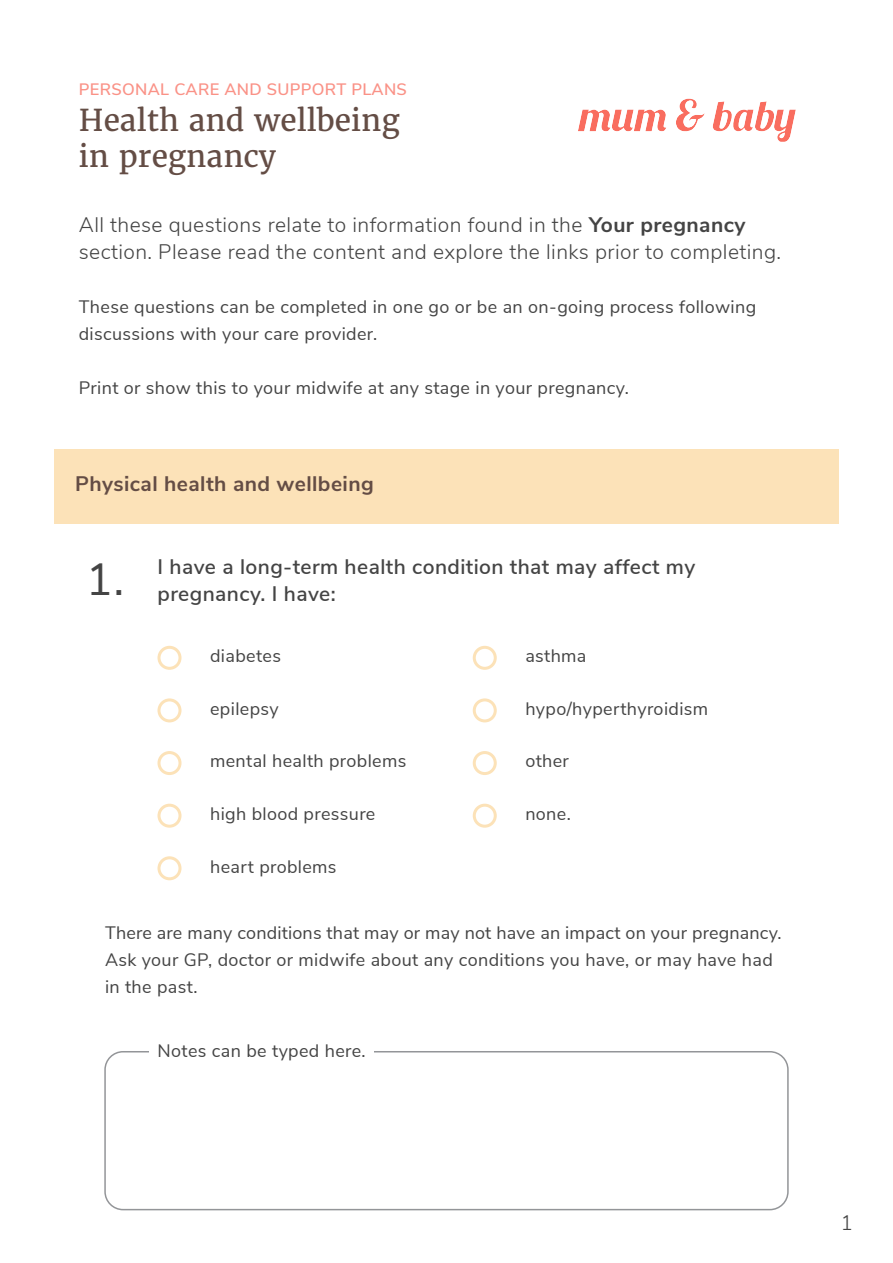
<style>
.page{position:relative;width:893px;height:1263px;background:#fff}
.page>*{position:absolute;margin:0;border:0;box-sizing:border-box;transform-origin:0 0}
.MB_Standfirst{font:45px "Nunito Sans";color:#444}
.MB_H1{font:30px/36px "Merriweather";color:#644d45}
.MB_Standfirst-2{font:300 21px/27px "Nunito Sans";letter-spacing:.02em;color:#444}
.Q{font:600 21px/27px "Nunito Sans";letter-spacing:.02em;color:#444}
.t1{font:700 21px "Nunito Sans";letter-spacing:.02em;color:#644d45}
.MB_Body{font:18px/27px "Nunito Sans";letter-spacing:.02em;color:#444}
.Radio{font:18px "Nunito Sans";letter-spacing:.02em;color:#444}
.Box_Title{font:18px "Nunito Sans";letter-spacing:.02em;color:#444}
.MB_Body-2{font:600 16.5px "Nunito Sans";letter-spacing:.02em;color:#fa9287}
.s1{font-weight:700}
</style>
<div class="page">
<div style="left:54px;top:449px;width:785px;height:75px;background:#fce2b8"></div>
<div style="left:157px;top:646px;width:24px;height:24px;border:3px solid #fce2b8;border-radius:50%"></div>
<div style="left:157px;top:804px;width:24px;height:24px;border:3px solid #fce2b8;border-radius:50%"></div>
<div style="left:473px;top:698px;width:24px;height:24px;border:3px solid #fce2b8;border-radius:50%"></div>
<div style="left:157px;top:698px;width:24px;height:24px;border:3px solid #fce2b8;border-radius:50%"></div>
<div style="left:157px;top:856px;width:24px;height:24px;border:3px solid #fce2b8;border-radius:50%"></div>
<div style="left:473px;top:751px;width:24px;height:24px;border:3px solid #fce2b8;border-radius:50%"></div>
<div style="left:157px;top:751px;width:24px;height:24px;border:3px solid #fce2b8;border-radius:50%"></div>
<div style="left:473px;top:646px;width:24px;height:24px;border:3px solid #fce2b8;border-radius:50%"></div>
<div style="left:473px;top:804px;width:24px;height:24px;border:3px solid #fce2b8;border-radius:50%"></div>
<svg style="left:650px;top:99px;width:146px;height:43px"></svg>
<div style="left:104px;top:1051px;width:685px;height:159px;border:2px solid #939598;border-radius:18px"></div>
<div style="left:149px;top:1039px;width:225px;height:24px;background:#fff"></div>
<p class="MB_Body-2" style="left:79px;top:77px;width:330px">PERSONAL CARE AND SUPPORT PLANS</p>
<p class="MB_H1" style="left:79px;top:102px;width:323px">Health and wellbeing in pregnancy</p>
<p class="MB_Standfirst-2" style="left:79px;top:210px;width:704px">All these questions relate to information found in the <span class="s1">Your pregnancy </span>section. Please read the content and explore the links prior to completing.</p>
<p class="MB_Body" style="left:79px;top:292px;width:679px">These questions can be completed in one go or be an on-going process following discussions with your care provider.</p>
<p class="MB_Body" style="left:79px;top:373px;width:552px">Print or show this to your midwife at any stage in your pregnancy.</p>
<p class="t1" style="left:75px;top:469px;width:300px">Physical health and wellbeing</p>
<p class="MB_Standfirst" style="left:86px;top:546px;width:40px">1.</p>
<p class="Q" style="left:158px;top:552px;width:539px">I have a long-term health condition that may affect my pregnancy. I have:</p>
<p class="Radio" style="left:210px;top:643px;width:72px">diabetes</p>
<p class="Radio" style="left:525px;top:643px;width:63px">asthma</p>
<p class="Radio" style="left:210px;top:695px;width:70px">epilepsy</p>
<p class="Radio" style="left:525px;top:695px;width:184px">hypo/hyperthyroidism</p>
<p class="Radio" style="left:210px;top:748px;width:198px">mental health problems</p>
<p class="Radio" style="left:525px;top:748px;width:45px">other</p>
<p class="Radio" style="left:210px;top:801px;width:167px">high blood pressure</p>
<p class="Radio" style="left:210px;top:853px;width:128px">heart problems</p>
<p class="Radio" style="left:525px;top:801px;width:47px">none.</p>
<p class="MB_Body" style="left:105px;top:918px;width:678px">There are many conditions that may or may not have an impact on your pregnancy.<br>Ask your GP, doctor or midwife about any conditions you have, or may have had in the past.</p>
<p class="Box_Title" style="left:158px;top:1037px;width:210px">Notes can be typed here.</p>
<p class="MB_Standfirst-2" style="left:840px;top:1208px;width:14px">1</p>
</div>
